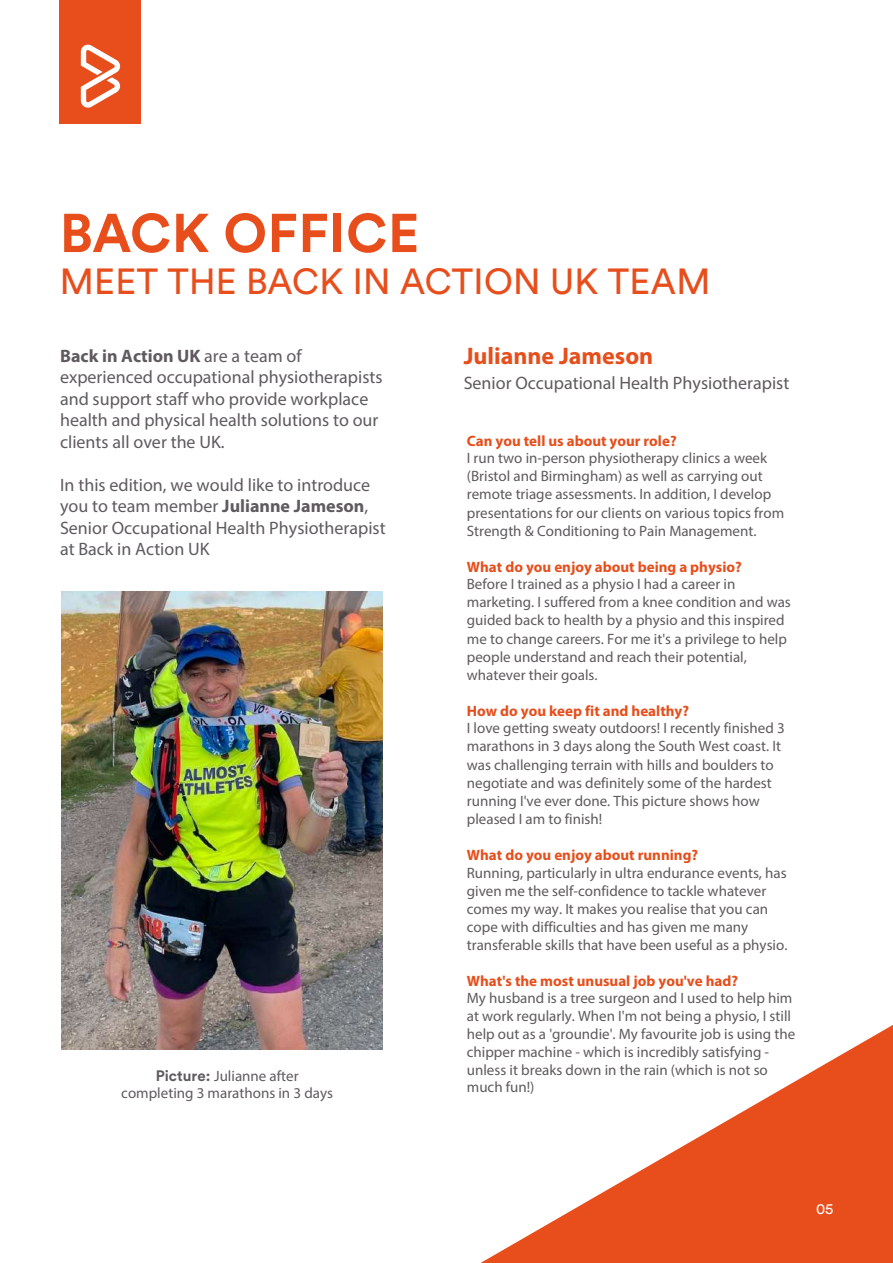
<style>
.page{position:relative;width:893px;height:1263px;background:#fff}
.page>*{position:absolute;margin:0;border:0;box-sizing:border-box;transform-origin:0 0}
.t1{font:700 54px "Circular Std";letter-spacing:.01em;color:#e74e1c}
.t2{font:36px "Circular Std";letter-spacing:.01em;color:#e74e1c}
.t3{font:700 24px "Myriad Pro";color:#e64e1b}
.t4{font:18px/21.5px "Myriad Pro";color:#5f5a5e}
.t5{font:18px "Myriad Pro";color:#5e5a5d}
.t6{font:15px/18px "Myriad Pro";color:#5e5a5d}
.t7{font:700 15px "Myriad Pro";color:#e64e1b}
.t8{font:15px/17.2px "Myriad Pro";color:#5f5a5e;text-align:center}
.t9{font:15px "Circular Std";color:#fff}
.s1{font-weight:700}
.s2{font-family:"Circular Std";font-weight:700}
</style>
<div class="page">
<svg style="left:480px;top:1025px;width:413px;height:238px"></svg>
<div style="left:60px;top:0;width:81px;height:123px;background:#e74e1c"></div>
<svg style="left:81px;top:44px;width:39px;height:64px"></svg>
<img style="left:61px;top:592px;width:322px;height:458px">
<h1 class="t1" style="left:60px;top:198px;width:361px">BACK OFFICE</h1>
<h2 class="t2" style="left:60px;top:260px;width:652px">MEET THE BACK IN ACTION UK TEAM</h2>
<p class="t4" style="left:60px;top:345px;width:324px"><span class="s1">Back in Action UK</span> are a team of experienced occupational physiotherapists and support staff who provide workplace health and physical health solutions to our clients all over the UK.</p>
<p class="t4" style="left:60px;top:474px;width:327px">In this edition, we would like to introduce you to team member <span class="s1">Julianne Jameson</span>, Senior Occupational Health Physiotherapist at Back in Action UK</p>
<p class="t8" style="left:121px;top:1067px;width:213px"><span class="s2">Picture:</span> Julianne after completing 3 marathons in 3 days</p>
<h3 class="t3" style="left:464px;top:341px;width:191px">Julianne Jameson</h3>
<p class="t5" style="left:464px;top:371px;width:327px">Senior Occupational Health Physiotherapist</p>
<p class="t7" style="left:467px;top:431px;width:211px">Can you tell us about your role?</p>
<p class="t6" style="left:467px;top:449px;width:319px">I run two in-person physiotherapy clinics a week (Bristol and Birmingham) as well as carrying out remote triage assessments. In addition, I develop presentations for our clients on various topics from Strength &amp; Conditioning to Pain Management.</p>
<p class="t7" style="left:467px;top:557px;width:276px">What do you enjoy about being a physio?</p>
<p class="t6" style="left:467px;top:575px;width:326px">Before I trained as a physio I had a career in marketing. I suffered from a knee condition and was guided back to health by a physio and this inspired me to change careers. For me it's a privilege to help people understand and reach their potential, whatever their goals.</p>
<p class="t7" style="left:467px;top:701px;width:224px">How do you keep fit and healthy?</p>
<p class="t6" style="left:467px;top:719px;width:319px">I love getting sweaty outdoors! I recently finished 3 marathons in 3 days along the South West coast. It was challenging terrain with hills and boulders to negotiate and was definitely some of the hardest running I've ever done. This picture shows how pleased I am to finish!</p>
<p class="t7" style="left:467px;top:845px;width:233px">What do you enjoy about running?</p>
<p class="t6" style="left:467px;top:863px;width:322px">Running, particularly in ultra endurance events, has given me the self-confidence to tackle whatever comes my way. It makes you realise that you can cope with difficulties and has given me many transferable skills that have been useful as a physio.</p>
<p class="t7" style="left:467px;top:971px;width:273px">What's the most unusual job you've had?</p>
<p class="t6" style="left:467px;top:989px;width:330px">My husband is a tree surgeon and I used to help him at work regularly. When I'm not being a physio, I still help out as a 'groundie'. My favourite job is using the chipper machine - which is incredibly satisfying - unless it breaks down in the rain (which is not so much fun!)</p>
<p class="t9" style="left:816px;top:1200px;width:19px">05</p>
</div>
